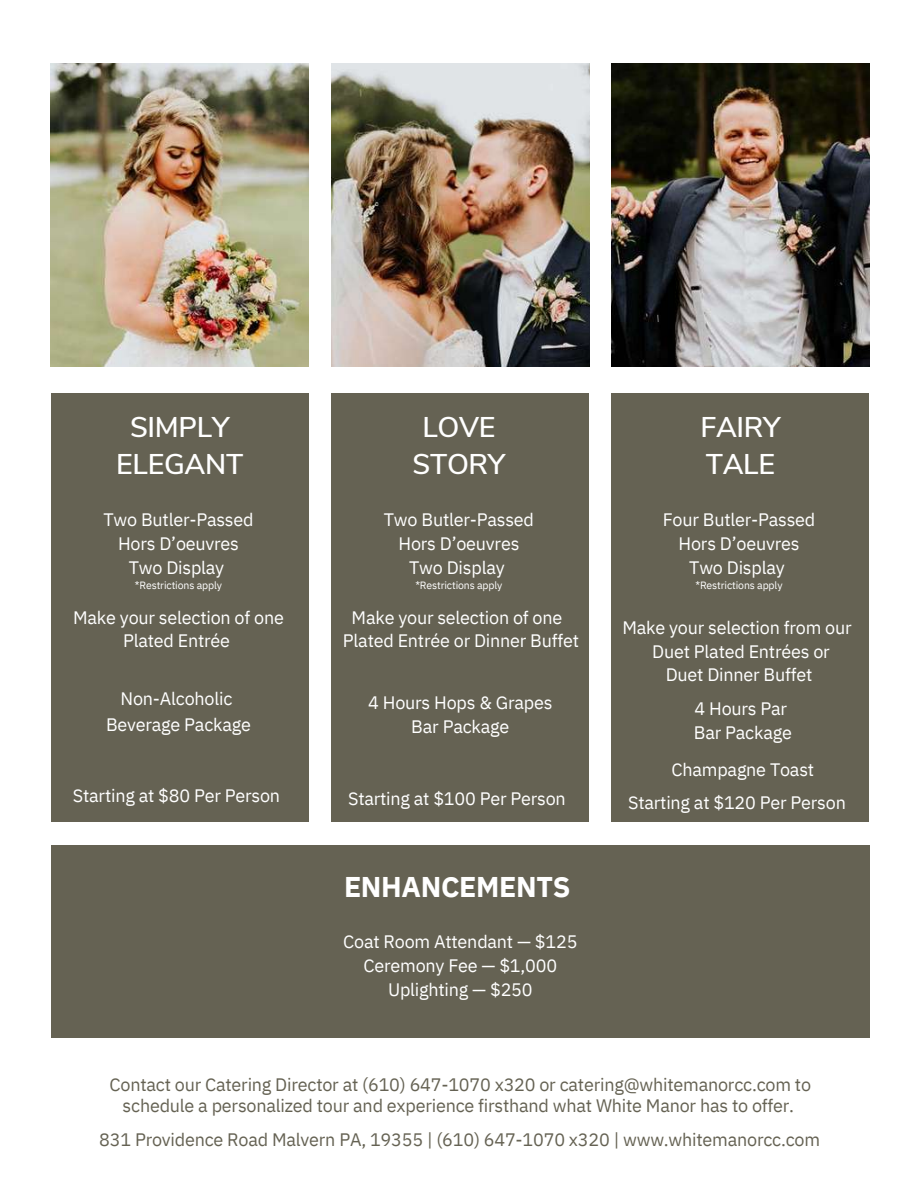
<style>
.page{position:relative;width:918px;height:1188px;background:#fff}
.page>*{position:absolute;margin:0;border:0;box-sizing:border-box;transform-origin:0 0}
.t1{font:600 28.5px/37.2px "Nunito Sans";letter-spacing:-.01em;color:#fff;text-align:center}
.t2{font:700 28.5px "IBM Plex Sans";letter-spacing:-.01em;color:#fff}
.t3{font:18px/23.7px "IBM Plex Sans";letter-spacing:-.01em;color:#fff;text-align:center}
.t4{font:18px/21.3px "IBM Plex Sans";letter-spacing:-.01em;color:#656253;text-align:center}
.t5{font:10.5px "IBM Plex Sans";letter-spacing:-.01em;color:#fff}
</style>
<div class="page">
<div style="left:51px;top:393px;width:258px;height:429px;background:#656253"></div>
<div style="left:331px;top:393px;width:258px;height:429px;background:#656253"></div>
<div style="left:612px;top:393px;width:257px;height:429px;background:#656253"></div>
<div style="left:51px;top:845px;width:818px;height:193px;background:#656253"></div>
<img style="left:51px;top:63px;width:258px;height:304px">
<img style="left:612px;top:63px;width:257px;height:304px">
<img style="left:331px;top:63px;width:258px;height:304px">
<h1 class="t1" style="left:116px;top:409px;width:128px">SIMPLY<br>ELEGANT</h1>
<h1 class="t1" style="left:413px;top:409px;width:94px">LOVE<br>STORY</h1>
<p class="t3" style="left:103px;top:508px;width:152px">Two Butler-Passed<br>Hors D’oeuvres<br>Two Display</p>
<p class="t5" style="left:135px;top:579px;width:89px">*Restrictions apply</p>
<p class="t3" style="left:73px;top:605px;width:212px">Make your selection of one<br>Plated Entrée</p>
<p class="t3" style="left:106px;top:685px;width:146px;line-height:26.2px">Non-Alcoholic<br>Beverage Package</p>
<p class="t3" style="left:73px;top:783px;width:209px">Starting at $80 Per Person</p>
<p class="t3" style="left:384px;top:508px;width:152px">Two Butler-Passed<br>Hors D’oeuvres<br>Two Display</p>
<p class="t5" style="left:415px;top:579px;width:89px">*Restrictions apply</p>
<p class="t3" style="left:343px;top:605px;width:238px">Make your selection of one<br>Plated Entrée or Dinner Buffet</p>
<p class="t3" style="left:368px;top:691px;width:186px">4 Hours Hops &amp; Grapes<br>Bar Package</p>
<p class="t3" style="left:348px;top:786px;width:219px">Starting at $100 Per Person</p>
<h1 class="t2" style="left:344px;top:868px;width:228px">ENHANCEMENTS</h1>
<p class="t3" style="left:343px;top:930px;width:236px">Coat Room Attendant — $125<br>Ceremony Fee — $1,000<br>Uplighting — $250</p>
<h1 class="t1" style="left:700px;top:409px;width:82px;text-align:left">FAIRY<br>TALE</h1>
<p class="t3" style="left:663px;top:508px;width:154px">Four Butler-Passed<br>Hors D’oeuvres<br>Two Display</p>
<p class="t5" style="left:695px;top:579px;width:89px">*Restrictions apply</p>
<p class="t3" style="left:622px;top:615px;width:231px">Make your selection from our<br>Duet Plated Entrées or<br>Duet Dinner Buffet</p>
<p class="t3" style="left:694px;top:697px;width:100px;text-align:left">4 Hours Par<br>Bar Package</p>
<p class="t3" style="left:672px;top:758px;width:144px">Champagne Toast</p>
<p class="t3" style="left:628px;top:790px;width:219px">Starting at $120 Per Person</p>
<p class="t4" style="left:110px;top:1074px;width:703px">Contact our Catering Director at (610) 647-1070 x320 or catering@whitemanorcc.com to schedule a personalized tour and experience firsthand what White Manor has to offer.</p>
<p class="t4" style="left:99px;top:1129px;width:723px">831 Providence Road Malvern PA, 19355 | (610) 647-1070 x320 | www.whitemanorcc.com</p>
</div>
